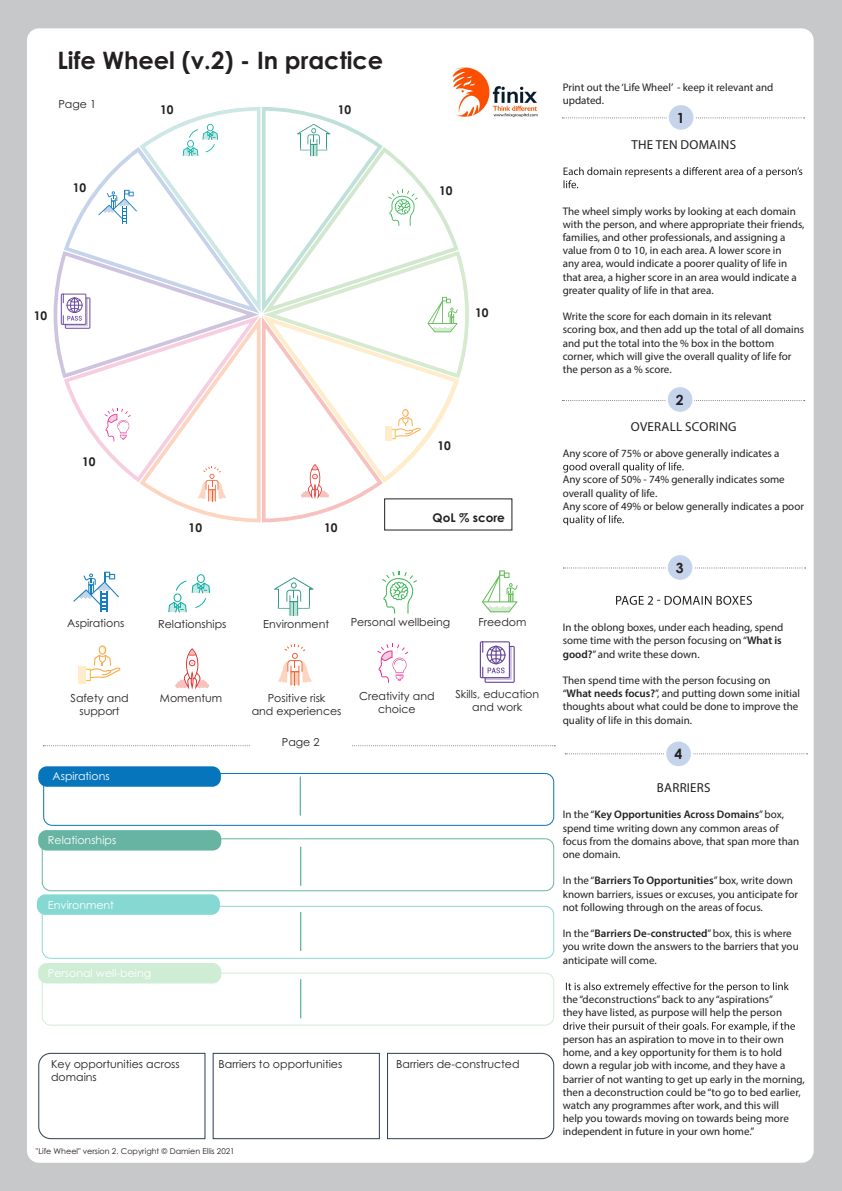
<style>
.page{position:relative;width:842px;height:1191px;background:#c7c8ca}
.page>*{position:absolute;margin:0;border:0;box-sizing:border-box;transform-origin:0 0}
.t1{font:700 24px "Century Gothic Pro";color:#231f20}
.t2{font:700 14px "Century Gothic Pro";color:#231f20}
.t3{font:13px "Myriad Pro";letter-spacing:.02em;color:#231f20}
.t4{font:700 12px "Century Gothic Pro";color:#231f20}
.t5{font:11px/13.2px "Myriad Pro";color:#231f20}
.t6{font:11px/13.2px "Century Gothic Pro";color:#231f20;text-align:center}
.t7{font:11px "Century Gothic Pro";color:#fff}
.t8{font:8px "Century Gothic Pro";letter-spacing:-.005em;color:#231f20}
.s1{font-weight:600}
</style>
<div class="page">
<div style="left:27px;top:28px;width:787px;height:1134px;background:#fff;border-radius:12px"></div>
<svg style="left:53px;top:107px;width:416px;height:416px"></svg>
<svg style="left:73px;top:572px;width:46px;height:40px"></svg>
<svg style="left:168px;top:574px;width:42px;height:38px"></svg>
<svg style="left:274px;top:577px;width:40px;height:38px"></svg>
<svg style="left:382px;top:571px;width:35px;height:42px"></svg>
<svg style="left:482px;top:570px;width:36px;height:42px"></svg>
<svg style="left:480px;top:641px;width:35px;height:42px"></svg>
<svg style="left:377px;top:643px;width:31px;height:40px"></svg>
<svg style="left:278px;top:644px;width:34px;height:41px"></svg>
<svg style="left:175px;top:648px;width:34px;height:42px"></svg>
<div style="left:79px;top:666px;width:7px;height:17px;background:#feecca"></div>
<svg style="left:86px;top:645px;width:34px;height:36px"></svg>
<svg style="left:563px;top:167px;width:239px;height:21px"></svg>
<svg style="left:563px;top:462px;width:121px;height:11px"></svg>
<svg style="left:563px;top:515px;width:61px;height:10px"></svg>
<svg style="left:616px;top:596px;width:136px;height:9px"></svg>
<svg style="left:566px;top:982px;width:223px;height:10px"></svg>
<svg style="left:563px;top:1021px;width:232px;height:11px"></svg>
<div style="left:43px;top:773px;width:511px;height:53px;border:1px solid #0775bc;border-radius:9px"></div>
<div style="left:38px;top:766px;width:183px;height:20px;background:#0775bc;border-radius:9px"></div>
<div style="left:42px;top:972px;width:512px;height:53px;border:1px solid #3fb659;border-radius:9px"></div>
<div style="left:38px;top:963px;width:183px;height:20px;background:#cfecd5;border-radius:9px"></div>
<div style="left:42px;top:838px;width:512px;height:53px;border:1px solid #359c84;border-radius:9px"></div>
<div style="left:38px;top:830px;width:183px;height:20px;background:#67b4a2;border-radius:9px"></div>
<div style="left:42px;top:905px;width:512px;height:53px;border:1px solid #0db2a7;border-radius:9px"></div>
<div style="left:37px;top:894px;width:183px;height:20px;background:#86d8d3;border-radius:9px"></div>
<hr style="left:300px;top:846px;width:1px;height:39px;background:#359c84">
<hr style="left:300px;top:912px;width:1px;height:39px;background:#359c84">
<hr style="left:300px;top:979px;width:1px;height:39px;background:#359c84">
<svg style="left:38px;top:1052px;width:168px;height:87px"></svg>
<div style="left:213px;top:1052px;width:167px;height:87px;border:1px solid #2c3e53"></div>
<svg style="left:387px;top:1052px;width:168px;height:87px"></svg>
<svg style="left:563px;top:567px;width:243px;height:1px"></svg>
<svg style="left:562px;top:400px;width:243px;height:1px"></svg>
<hr style="left:300px;top:776px;width:1px;height:39px;background:#359c84">
<div style="left:667px;top:386px;width:26px;height:27px;background:#c5d4eb;border-radius:50%"></div>
<div style="left:666px;top:385px;width:28px;height:29px;border:2px solid #fff;border-radius:50%"></div>
<svg style="left:43px;top:745px;width:512px;height:1px"></svg>
<div style="left:250px;top:738px;width:101px;height:15px;background:#fff"></div>
<div style="left:58px;top:100px;width:102px;height:15px;background:#fff"></div>
<div style="left:667px;top:554px;width:26px;height:27px;background:#c5d4eb;border-radius:50%"></div>
<div style="left:666px;top:553px;width:28px;height:29px;border:2px solid #fff;border-radius:50%"></div>
<svg style="left:562px;top:117px;width:243px;height:1px"></svg>
<div style="left:668px;top:104px;width:26px;height:27px;background:#c5d4eb;border-radius:50%"></div>
<div style="left:667px;top:103px;width:28px;height:29px;border:2px solid #fff;border-radius:50%"></div>
<svg style="left:565px;top:753px;width:243px;height:1px"></svg>
<div style="left:665px;top:740px;width:27px;height:27px;background:#c5d4eb;border-radius:50%"></div>
<div style="left:664px;top:739px;width:29px;height:29px;border:2px solid #fff;border-radius:50%"></div>
<img style="left:438px;top:67px;width:100px;height:73px">
<h1 class="t1" style="left:57px;top:45px;width:327px">Life Wheel (v.2) - In practice</h1>
<p class="t6" style="left:58px;top:98px;width:39px">Page 1</p>
<p class="t4" style="left:73px;top:180px;width:15px">10</p>
<p class="t4" style="left:34px;top:308px;width:15px">10</p>
<p class="t4" style="left:153px;top:102px;width:22px">110</p>
<p class="t4" style="left:338px;top:102px;width:15px">10</p>
<p class="t4" style="left:439px;top:183px;width:15px">10</p>
<p class="t4" style="left:475px;top:305px;width:15px">10</p>
<p class="t4" style="left:82px;top:454px;width:15px">10</p>
<p class="t4" style="left:189px;top:520px;width:15px">10</p>
<p class="t4" style="left:324px;top:520px;width:15px">10</p>
<p class="t4" style="left:437px;top:438px;width:15px">10</p>
<p class="t4" style="left:433px;top:510px;width:74px">QoL % score</p>
<p class="t6" style="left:67px;top:616px;width:59px">Aspirations</p>
<p class="t6" style="left:158px;top:617px;width:70px">Relationships</p>
<p class="t6" style="left:263px;top:617px;width:67px">Environment</p>
<p class="t6" style="left:351px;top:615px;width:101px">Personal wellbeing</p>
<p class="t6" style="left:478px;top:615px;width:49px">Freedom</p>
<p class="t6" style="left:71px;top:691px;width:60px">Safety and support</p>
<p class="t6" style="left:160px;top:691px;width:64px">Momentum</p>
<p class="t6" style="left:455px;top:687px;width:85px">Skills, education and work</p>
<p class="t6" style="left:359px;top:689px;width:77px">Creativity and choice</p>
<p class="t6" style="left:252px;top:691px;width:91px">Positive risk<br>and experiences</p>
<p class="t6" style="left:282px;top:735px;width:39px">Page 2</p>
<p class="t7" style="left:53px;top:769px;width:59px">Aspirations</p>
<p class="t7" style="left:48px;top:833px;width:70px">Relationships</p>
<p class="t7" style="left:48px;top:898px;width:68px">Environment</p>
<p class="t7" style="left:48px;top:966px;width:105px">Personal well-being</p>
<p class="t6" style="left:51px;top:1057px;width:130px;text-align:left">Key opportunities across domains</p>
<p class="t6" style="left:219px;top:1057px;width:125px">Barriers to opportunities</p>
<p class="t6" style="left:396px;top:1057px;width:125px">Barriers de-constructed</p>
<p class="t8" style="left:36px;top:1146px;width:200px">"Life Wheel" version 2. Copyright © Damien Ellis 2021</p>
<p class="t5" style="left:563px;top:80px;width:212px">Print out the ‘Life Wheel’ - keep it relevant and updated.</p>
<p class="t3" style="left:631px;top:136px;width:106px">THE TEN DOMAINS</p>
<p class="t2" style="left:677px;top:109px;width:9px">1</p>
<p class="t5" style="left:563px;top:204px;width:243px">The wheel simply works by looking at each domain with the person, and where appropriate their friends, families, and other professionals, and assigning a value from 0 to 10, in each area. A lower score in<br>any area, would indicate a poorer quality of life in that area, a higher score in an area would indicate a greater quality of life in that area.</p>
<p class="t5" style="left:563px;top:310px;width:243px">Write the score for each domain in its relevant scoring box, and then add up the total of all domains and put the total into the % box in the bottom corner, which will give the overall quality of life for the person as a % score.</p>
<p class="t2" style="left:676px;top:391px;width:9px">2</p>
<p class="t3" style="left:631px;top:418px;width:107px">OVERALL SCORING</p>
<p class="t5" style="left:563px;top:446px;width:218px">Any score of 75% or above generally indicates a</p>
<p class="t5" style="left:563px;top:473px;width:243px">Any score of 50% - 74% generally indicates some overall quality of life.<br>Any score of 49% or below generally indicates a poor</p>
<p class="t2" style="left:676px;top:559px;width:9px">3</p>
<p class="t5" style="left:563px;top:620px;width:222px">In the oblong boxes, under each heading, spend some time with the person focusing on“<span class="s1">What is good?</span>” and write these down.</p>
<p class="t5" style="left:563px;top:673px;width:239px">Then spend time with the person focusing on “<span class="s1">What needs focus?</span>”, and putting down some initial thoughts about what could be done to improve the quality of life in this domain.</p>
<p class="t2" style="left:674px;top:745px;width:9px">4</p>
<p class="t3" style="left:657px;top:779px;width:55px">BARRIERS</p>
<p class="t5" style="left:563px;top:808px;width:238px">In the “<span class="s1">Key Opportunities Across Domains</span>” box, spend time writing down any common areas of focus from the domains above, that span more than one domain.</p>
<p class="t5" style="left:563px;top:874px;width:237px">In the “<span class="s1">Barriers To Opportunities</span>” box, write down known barriers, issues or excuses, you anticipate for not following through on the areas of focus.</p>
<p class="t5" style="left:563px;top:926px;width:237px">In the “<span class="s1">Barriers De-constructed</span>” box, this is where you write down the answers to the barriers that you anticipate will come.</p>
<p class="t5" style="left:563px;top:992px;width:221px">the “deconstructions” back to any “aspirations” they have listed, as purpose will help the person</p>
<p class="t5" style="left:563px;top:1032px;width:244px">person has an aspiration to move in to their own home, and a key opportunity for them is to hold down a regular job with income, and they have a barrier of not wanting to get up early in the morning, then a deconstruction could be “to go to bed earlier, watch any programmes after work, and this will<br>help you towards moving on towards being more independent in future in your own home.”</p>
</div>
